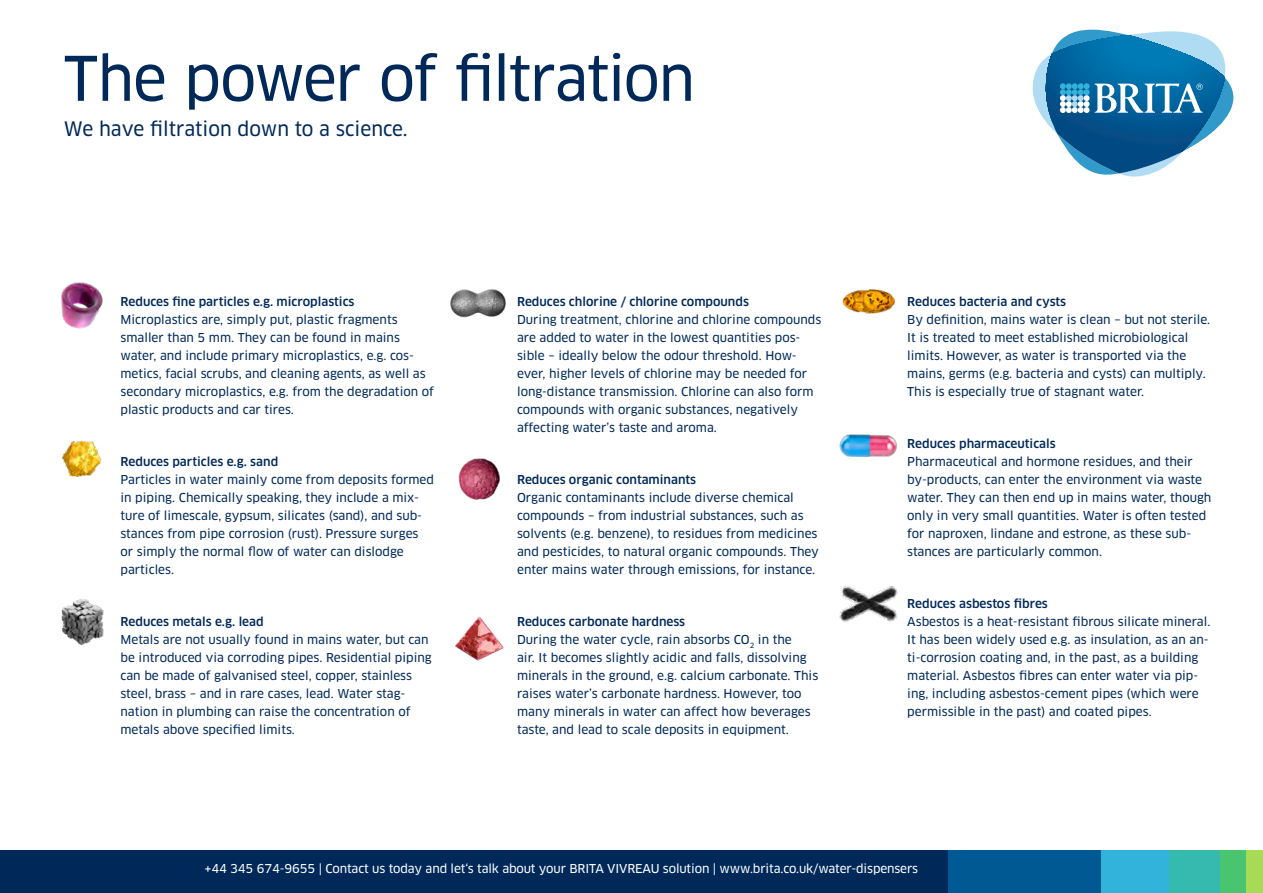
<style>
.page{position:relative;width:1263px;height:893px;background:#fff}
.page>*{position:absolute;margin:0;border:0;box-sizing:border-box;transform-origin:0 0}
.t1{font:60px "Clan Pro News";letter-spacing:-.025em;color:#00295a}
.t2{font:19.5px "Clan Pro News";color:#00295a}
.t3{font:12px/18px "Clan Pro News";color:#00295a}
.t4{font:12px "Clan Pro News";letter-spacing:-.01em;color:#fff}
.s1{font-family:"Clan Pro";font-weight:500}
</style>
<div class="page">
<img style="left:61px;top:282px;width:42px;height:47px">
<img style="left:62px;top:441px;width:40px;height:36px">
<img style="left:61px;top:599px;width:43px;height:46px">
<img style="left:450px;top:289px;width:56px;height:29px">
<img style="left:458px;top:458px;width:42px;height:42px">
<img style="left:842px;top:289px;width:54px;height:25px">
<img style="left:455px;top:616px;width:49px;height:45px">
<img style="left:839px;top:434px;width:59px;height:23px">
<img style="left:839px;top:586px;width:59px;height:37px">
<div style="left:0;top:850px;width:948px;height:43px;background:#00295a"></div>
<div style="left:948px;top:850px;width:153px;height:43px;background:#005992"></div>
<div style="left:1101px;top:850px;width:68px;height:43px;background:#31b3dc"></div>
<div style="left:1169px;top:850px;width:51px;height:43px;background:#36b9ae"></div>
<div style="left:1220px;top:850px;width:26px;height:43px;background:#48c56e"></div>
<div style="left:1246px;top:850px;width:17px;height:43px;background:#a7db55"></div>
<svg style="left:1033px;top:30px;width:200px;height:147px"></svg>
<p class="t1" style="left:64px;top:43px;width:633px">The power of filtration</p>
<p class="t2" style="left:64px;top:117px;width:345px">We have filtration down to a science.</p>
<p class="t3" style="left:121px;top:292px;width:315px"><span class="s1">Reduces fine particles e.g. microplastics </span>Microplastics are, simply put, plastic fragments smaller than 5 mm. They can be found in mains water, and include primary microplastics, e.g. cos&shy;metics, facial scrubs, and cleaning agents, as well as secondary microplastics, e.g. from the degradation of plastic products and car tires.</p>
<p class="t3" style="left:121px;top:452px;width:315px"><span class="s1">Reduces particles e.g. sand<br></span>Particles in water mainly come from deposits formed in piping. Chemically speaking, they include a mix&shy;ture of limescale, gypsum, silicates (sand), and sub&shy;stances from pipe corrosion (rust). Pressure surges or simply the normal flow of water can dislodge particles.</p>
<p class="t3" style="left:121px;top:612px;width:313px"><span class="s1">Reduces metals e.g. lead<br></span>Metals are not usually found in mains water, but can be introduced via corroding pipes. Residential piping can be made of galvanised steel, copper, stainless steel, brass – and in rare cases, lead. Water stag&shy;nation in plumbing can raise the concentration of metals above specified limits.</p>
<p class="t3" style="left:517px;top:292px;width:306px"><span class="s1">Reduces chlorine / chlorine compounds<br></span>During treatment, chlorine and chlorine compounds are added to water in the lowest quantities pos&shy;sible – ideally below the odour threshold. How&shy;ever, higher levels of chlorine may be needed for long-distance transmission. Chlorine can also form compounds with organic substances, negatively affecting water’s taste and aroma.</p>
<p class="t3" style="left:517px;top:470px;width:303px"><span class="s1">Reduces organic contaminants<br></span>Organic contaminants include diverse chemical compounds – from industrial substances, such as solvents (e.g. benzene), to residues from medicines and pesticides, to natural organic compounds. They enter mains water through emissions, for instance.</p>
<p class="t3" style="left:517px;top:612px;width:303px"><span class="s1">Reduces carbonate hardness<br></span>During the water cycle, rain absorbs CO<sub>2</sub> in the<br>air. It becomes slightly acidic and falls, dissolving minerals in the ground, e.g. calcium carbonate. This raises water’s carbonate hardness. However, too many minerals in water can affect how beverages taste, and lead to scale deposits in equipment.</p>
<p class="t3" style="left:907px;top:292px;width:304px"><span class="s1">Reduces bacteria and cysts<br></span>By definition, mains water is clean – but not sterile.<br>It is treated to meet established microbiological limits. However, as water is transported via the mains, germs (e.g. bacteria and cysts) can multiply.<br>This is especially true of stagnant water.</p>
<p class="t3" style="left:907px;top:434px;width:306px"><span class="s1">Reduces pharmaceuticals<br></span>Pharmaceutical and hormone residues, and their by-products, can enter the environment via waste water. They can then end up in mains water, though only in very small quantities. Water is often tested for naproxen, lindane and estrone, as these sub&shy;stances are particularly common.</p>
<p class="t3" style="left:907px;top:594px;width:305px"><span class="s1">Reduces asbestos fibres<br></span>Asbestos is a heat-resistant fibrous silicate mineral.<br>It has been widely used e.g. as insulation, as an an&shy;ti-corrosion coating and, in the past, as a building material. Asbestos fibres can enter water via pip&shy;ing, including asbestos-cement pipes (which were permissible in the past) and coated pipes.</p>
<p class="t4" style="left:204px;top:861px;width:715px">+44 345 674-9655 | Contact us today and let‘s talk about your BRITA VIVREAU solution | www.brita.co.uk/water-dispensers</p>
</div>
